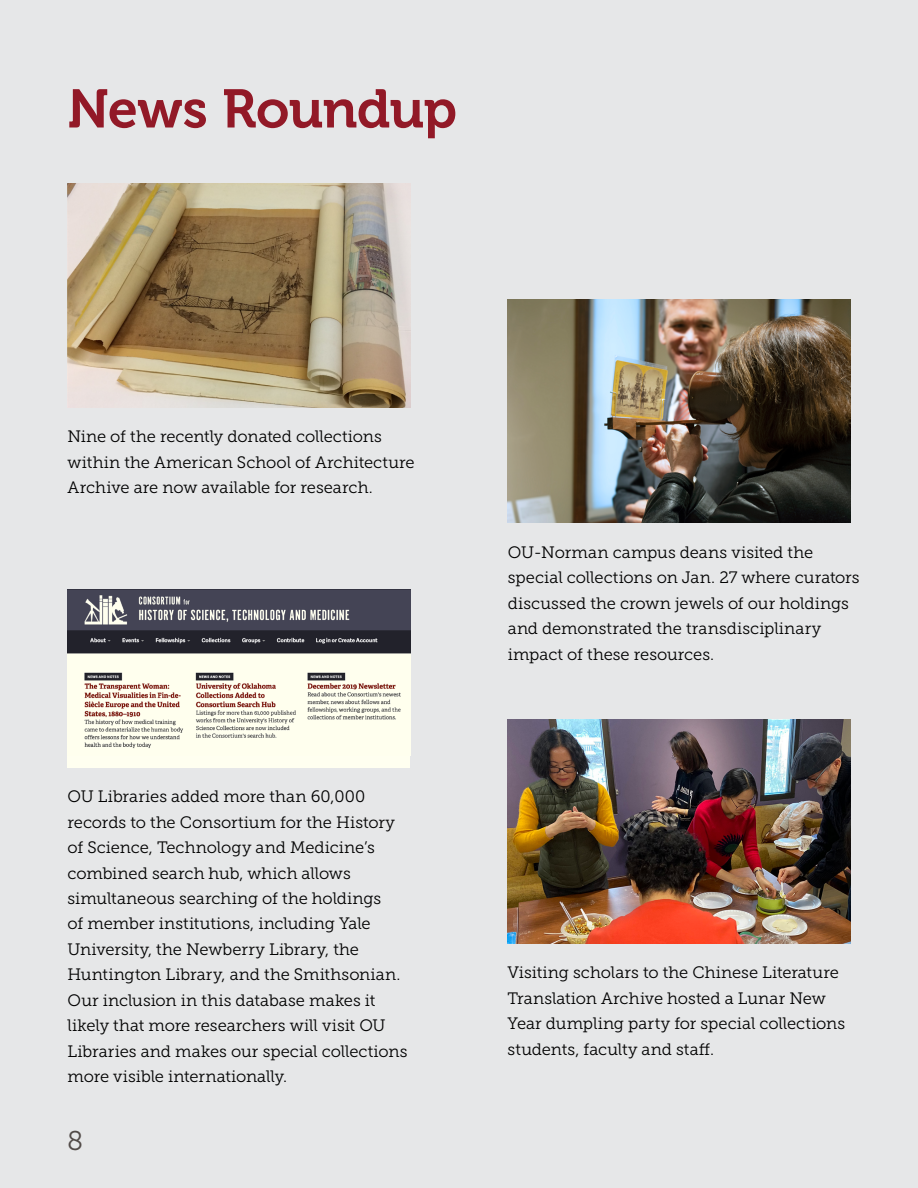
<style>
.page{position:relative;width:918px;height:1188px;background:#e6e7e8}
.page>*{position:absolute;margin:0;border:0;box-sizing:border-box;transform-origin:0 0}
.t1{font:54px "Museo 700";letter-spacing:-.01em;color:#921927}
.t2{font:27px "Museo 300";color:#524b48}
.t3{font:16.5px/25.5px "Museo Slab 300";color:#000}
</style>
<div class="page">
<img style="left:508px;top:720px;width:342px;height:223px">
<div style="left:68px;top:589px;width:342px;height:178px;background:#fffff0"></div>
<img style="left:68px;top:589px;width:342px;height:160px">
<img style="left:68px;top:184px;width:342px;height:223px">
<img style="left:508px;top:299px;width:342px;height:224px">
<h1 class="t1" style="left:68px;top:79px;width:391px">News Roundup</h1>
<p class="t3" style="left:68px;top:424px;width:349px">Nine of the recently donated collections within the American School of Architecture<br>Archive are now available for research.</p>
<p class="t3" style="left:68px;top:784px;width:341px">OU Libraries added more than 60,000 records to the Consortium for the History of Science, Technology and Medicine’s combined search hub, which allows simultaneous searching of the holdings<br>of member institutions, including Yale University, the Newberry Library, the Huntington Library, and the Smithsonian.<br>Our inclusion in this database makes it likely that more researchers will visit OU Libraries and makes our special collections more visible internationally.</p>
<h2 class="t2" style="left:68px;top:1126px;width:17px">8</h2>
<p class="t3" style="left:508px;top:539px;width:353px">OU-Norman campus deans visited the special collections on Jan. 27 where curators discussed the crown jewels of our holdings and demonstrated the transdisciplinary impact of these resources.</p>
<p class="t3" style="left:508px;top:960px;width:339px">Visiting scholars to the Chinese Literature Translation Archive hosted a Lunar New Year dumpling party for special collections students, faculty and staff.</p>
</div>
